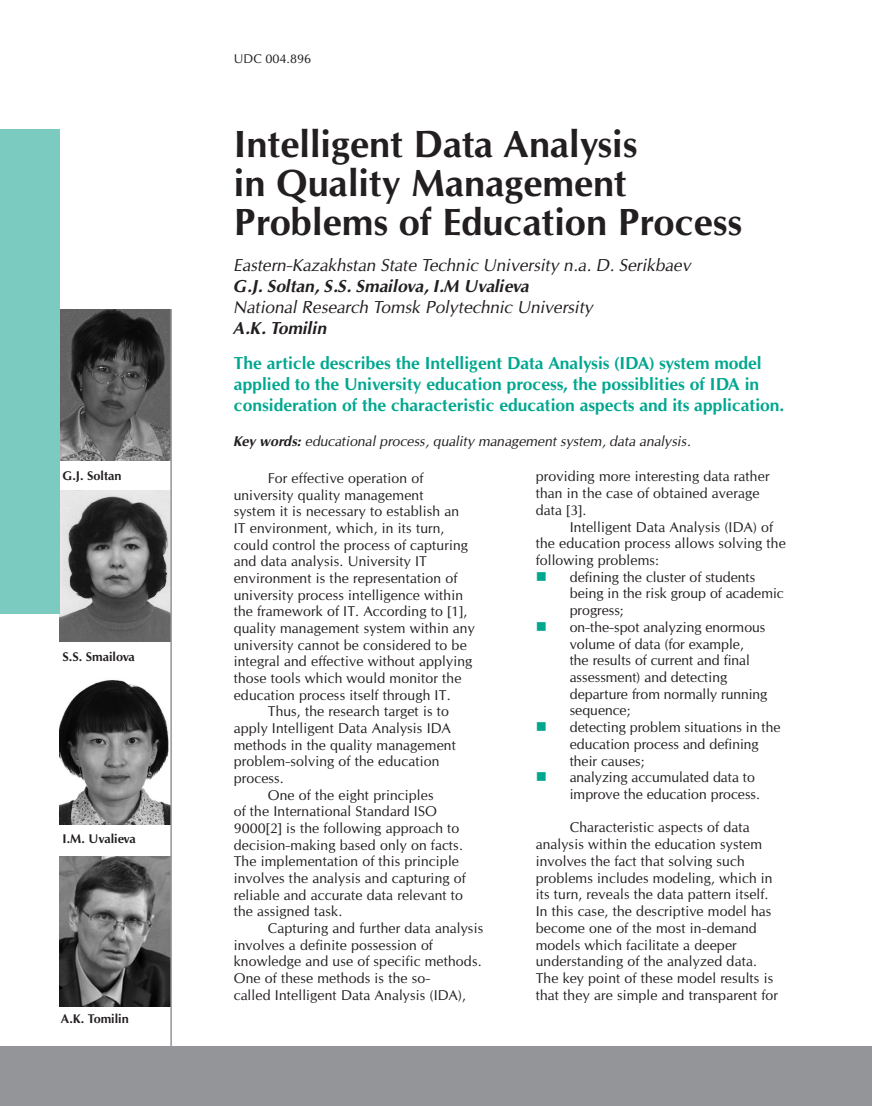
<style>
.page{position:relative;width:872px;height:1106px;background:#fff}
.page>*{position:absolute;margin:0;border:0;box-sizing:border-box;transform-origin:0 0}
.Head{font:700 36px/39px "Opium New";color:#231f20}
.citra{font:700 16.5px/21px "Opium New";color:#00a78f}
.author{font:italic 16.5px "Opium New";color:#231f20}
.author-2{font:italic 700 16.5px "Opium New";color:#231f20}
.t1{font:15px "Wingdings";color:#00a78f}
.main{font:13.5px/16.6px "Opium New";letter-spacing:.01em;color:#231f20}
.main_vv{font:13.5px/16.6px "Opium New";color:#231f20}
.author-3{font:italic 13.5px "Opium New";color:#231f20}
.name{font:700 12px "Opium New";color:#231f20}
.name-2{font:700 12px "Opium New";letter-spacing:-.02em;color:#231f20}
.Head-2{font:12px "Opium New";color:#231f20}
.s1{font-weight:700}
</style>
<div class="page">
<div style="left:0;top:1046px;width:872px;height:60px;background:#939598"></div>
<img style="left:60px;top:680px;width:110px;height:144px">
<img style="left:60px;top:490px;width:110px;height:151px">
<img style="left:60px;top:309px;width:110px;height:151px">
<img style="left:60px;top:856px;width:110px;height:150px">
<div style="left:0;top:129px;width:60px;height:484px;background:#7bcbc0"></div>
<hr style="left:170px;top:309px;width:2px;height:737px;background:#939598">
<p class="name" style="left:63px;top:468px;width:60px">G.J. Soltan</p>
<p class="name" style="left:63px;top:650px;width:74px">S.S. Smailova</p>
<p class="name-2" style="left:63px;top:831px;width:75px">I.M. Uvalieva</p>
<p class="name" style="left:61px;top:1011px;width:69px">A.K. Tomilin</p>
<p class="Head-2" style="left:234px;top:52px;width:10px">UDC</p>
<p class="Head-2" style="left:265px;top:52px;width:47px">004.896</p>
<p class="Head" style="left:234px;top:125px;width:510px">Intelligent Data Analysis<br>in Quality Management<br>Problems of Education Process</p>
<p class="author" style="left:234px;top:255px;width:459px">Eastern-Kazakhstan State Technic University n.a. D. Serikbaev</p>
<p class="author-2" style="left:234px;top:276px;width:297px">G.J. Soltan, S.S. Smailova, I.M Uvalieva</p>
<p class="author" style="left:234px;top:297px;width:361px">National Research Tomsk Polytechnic University</p>
<p class="author-2" style="left:234px;top:318px;width:95px">A.K. Tomilin</p>
<p class="citra" style="left:234px;top:353px;width:552px">The article describes the Intelligent Data Analysis (IDA) system model applied to the University education process, the possiblities of IDA in consideration of the characteristic education aspects and its application.</p>
<p class="author-3" style="left:234px;top:433px;width:458px"><span class="s1">Key words:</span> educational process, quality management system, data analysis.</p>
<p class="main" style="left:234px;top:469px;width:243px;text-indent:34px">For effective operation of university quality management<br>system it is necessary to establish an<br>IT environment, which, in its turn, could control the process of capturing and data analysis. U niversity IT environment is the representation of university process intelligence within the framework of IT. According to [1], quality management system within any university cannot be considered to be integral and effective without applying those tools which would monitor the education process itself through IT.</p>
<p class="main" style="left:234px;top:703px;width:224px;text-indent:34px">Thus, the research target is to apply I ntelligent Data Analysis IDA methods in the quality management problem-solving of the education process.</p>
<p class="main" style="left:234px;top:786px;width:234px;text-indent:34px">One of the eight principles<br>of the I nternational Standard ISO 9000[2] is the following approach to decision-making based only on facts.<br>The implementation of this principle involves the analysis and capturing of reliable and accurate data relevant to the assigned task.</p>
<p class="main" style="left:234px;top:919px;width:251px;text-indent:34px">Capturing and further data analysis involves a definite possession of knowledge and use of specific methods.<br>One of these methods is the so-<br>called I ntelligent Data Analysis (IDA),</p>
<p class="main" style="left:536px;top:468px;width:235px">providing more interesting data rather than in the case of obtained average data [3].</p>
<p class="main" style="left:536px;top:518px;width:252px;text-indent:34px">I ntelligent Data Analysis (IDA) of the education process allows solving the following problems:</p>
<p class="main_vv" style="left:570px;top:568px;width:215px">defining the cluster of students being in the risk group of academic progress;</p>
<p class="main_vv" style="left:570px;top:618px;width:199px">on-the-spot analyzing enormous volume of data (for example,<br>the results of current and final assessment) and detecting departure from normally running sequence;</p>
<p class="main_vv" style="left:570px;top:719px;width:212px">detecting problem situations in the education process and defining their causes;</p>
<p class="main_vv" style="left:570px;top:769px;width:192px">analyzing accumulated data to improve the education process.</p>
<p class="main" style="left:536px;top:819px;width:244px;text-indent:34px">Characteristic aspects of data analysis within the education system involves the fact that solving such problems includes modeling, which in its turn, reveals the data pattern itself.<br>I n this case, the descriptive model has become one of the most in-demand models which facilitate a deeper understanding of the analyzed data.<br>The key point of these model results is that they are simple and transparent for</p>
<p class="t1" style="left:536px;top:568px;width:13px">■</p>
<p class="t1" style="left:536px;top:618px;width:13px">■</p>
<p class="t1" style="left:536px;top:718px;width:13px">■</p>
<p class="t1" style="left:536px;top:769px;width:13px">■</p>
</div>
